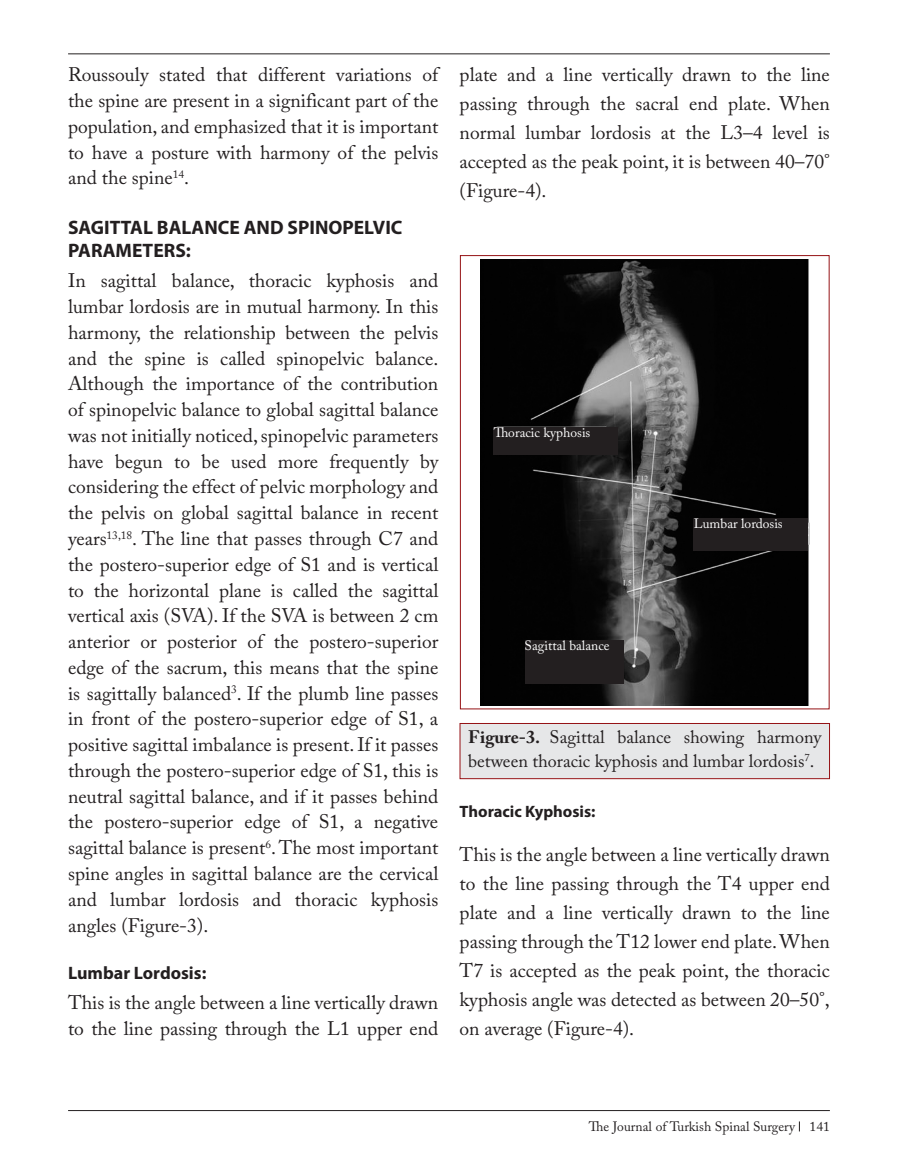
<style>
.page{position:relative;width:898px;height:1174px;background:#fff}
.page>*{position:absolute;margin:0;border:0;box-sizing:border-box;transform-origin:0 0}
.METİN{font:19.5px/25.8px "Adobe Caslon Pro";color:#231f20;text-align:justify}
.METİN_İÇ_BAŞLIK{font:700 19.5px/23.7px "Myriad Pro";color:#231f20}
.tablo_yazı{font:18px/24.2px "Adobe Caslon Pro";color:#231f20}
.Metin_Ara_Başlık{font:700 18px "Myriad Pro";color:#231f20}
.Heading_2{font:700 16.5px "Myriad Pro";color:#231f20}
.t1{font:13.5px "Adobe Caslon Pro";color:#fff}
.t2{font:13.5px "Adobe Caslon Pro";color:#231f20}
.s1{font-weight:700}
</style>
<div class="page">
<hr style="left:68px;top:1110px;width:761px;height:1px;background:#231f20">
<hr style="left:68px;top:53px;width:761px;height:1px;background:#231f20">
<div style="left:459px;top:723px;width:370px;height:56px;background:#e6e7e8;border:1px solid #951215"></div>
<img style="left:480px;top:259px;width:330px;height:446px">
<div style="left:524px;top:640px;width:99px;height:43px;background:#231f20"></div>
<div style="left:693px;top:518px;width:114px;height:33px;background:#231f20"></div>
<div style="left:493px;top:427px;width:125px;height:28px;background:#231f20"></div>
<p class="METİN" style="left:68px;top:62px;width:371px">Roussouly stated that different variations of the spine are present in a significant part of the population, and emphasized that it is important to have a posture with harmony of the pelvis and the spine<sup>14</sup>.</p>
<p class="METİN_İÇ_BAŞLIK" style="left:68px;top:214px;width:336px">SAGITTAL BALANCE AND SPINOPELVIC<br>PARAMETERS:</p>
<p class="METİN" style="left:68px;top:268px;width:371px">In sagittal balance, thoracic kyphosis and lumbar lordosis are in mutual harmony. In this harmony, the relationship between the pelvis and the spine is called spinopelvic balance.<br>Although the importance of the contribution of spinopelvic balance to global sagittal balance was not initially noticed, spinopelvic parameters have begun to be used more frequently by considering the effect of pelvic morphology and the pelvis on global sagittal balance in recent years<sup>13,18</sup>. The line that passes through C7 and the postero-superior edge of S1 and is vertical to the horizontal plane is called the sagittal vertical axis (SVA). If the SVA is between 2 cm anterior or posterior of the postero-superior edge of the sacrum, this means that the spine is sagittally balanced<sup>3</sup>. If the plumb line passes in front of the postero-superior edge of S1, a positive sagittal imbalance is present. If it passes through the postero-superior edge of S1, this is neutral sagittal balance, and if it passes behind the postero-superior edge of S1, a negative sagittal balance is present<sup>6</sup>. The most important spine angles in sagittal balance are the cervical and lumbar lordosis and thoracic kyphosis angles (Figure-3).</p>
<p class="Metin_Ara_Başlık" style="left:68px;top:961px;width:140px">Lumbar Lordosis:</p>
<p class="METİN" style="left:68px;top:989px;width:371px">This is the angle between a line vertically drawn to the line passing through the L1 upper end</p>
<p class="METİN" style="left:459px;top:60px;width:371px;line-height:29px">plate and a line vertically drawn to the line passing through the sacral end plate. When normal lumbar lordosis at the L3–4 level is accepted as the peak point, it is between 40–70° (Figure-4).</p>
<p class="t1" style="left:493px;top:425px;width:98px">Thoracic kyphosis</p>
<p class="t1" style="left:524px;top:637px;width:87px">Sagittal balance</p>
<p class="t1" style="left:693px;top:515px;width:91px">Lumbar lordosis</p>
<p class="tablo_yazı" style="left:468px;top:724px;width:354px"><span class="s1">Figure-3.</span> Sagittal balance showing harmony between thoracic kyphosis and lumbar lordosis<sup>7</sup>.</p>
<p class="Heading_2" style="left:459px;top:801px;width:137px">Thoracic Kyphosis:</p>
<p class="METİN" style="left:459px;top:839px;width:371px;line-height:29px">This is the angle between a line vertically drawn to the line passing through the T4 upper end plate and a line vertically drawn to the line passing through the T12 lower end plate. When T7 is accepted as the peak point, the thoracic kyphosis angle was detected as between 20–50°, on average (Figure-4).</p>
<p class="t2" style="left:588px;top:1118px;width:242px">The Journal of Turkish Spinal Surgery 141</p>
</div>
